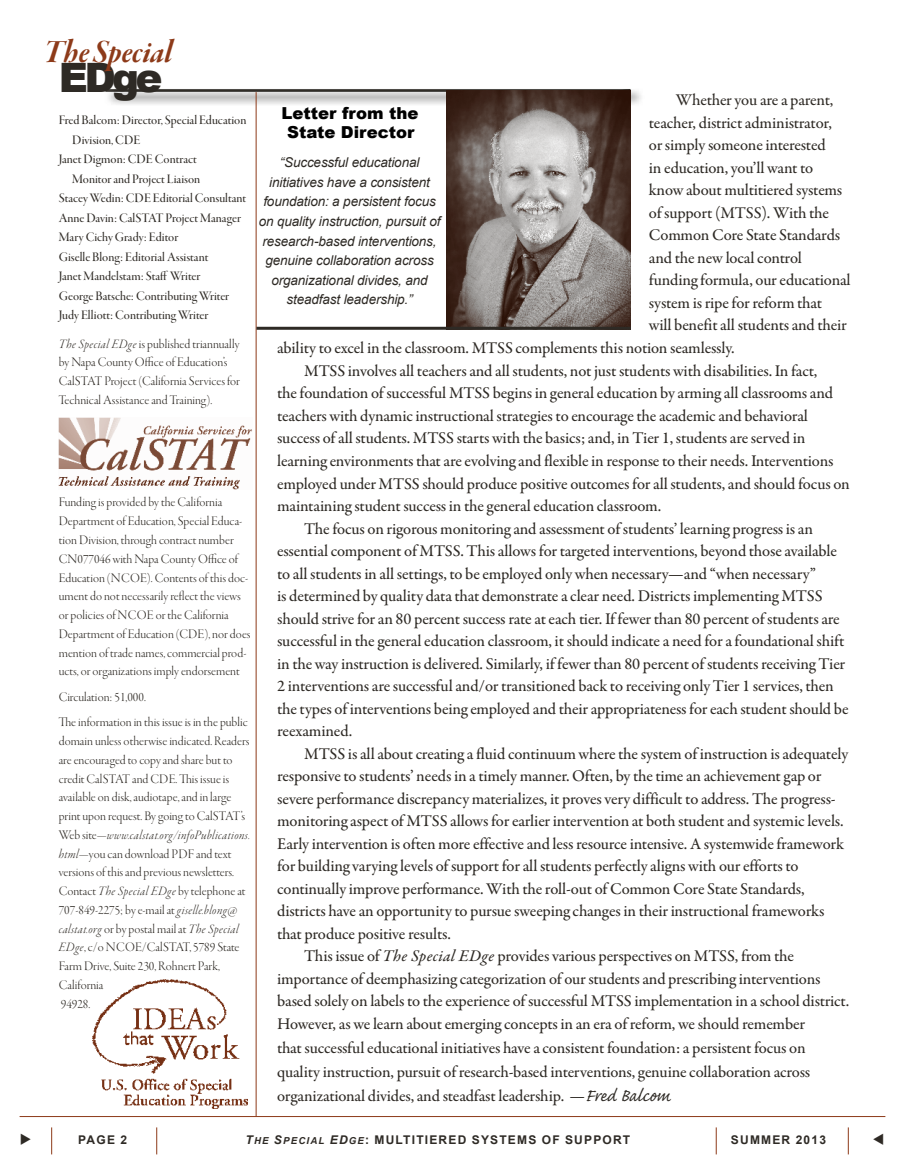
<style>
.page{position:relative;width:905px;height:1175px;background:#fff}
.page>*{position:absolute;margin:0;border:0;box-sizing:border-box;transform-origin:0 0}
.t1{font:900 40.5px "Arial";color:#2e2a25}
.t2{font:34.5px "Garamond Premr Pro Bd It Disp";letter-spacing:-.005em;color:#8d3a19}
.t3{font:500 16.5px/22.5px "Garamond Premr Pro";letter-spacing:-.01em;color:#2e2a25}
.t4{font:900 16.5px/19.5px "Arial";color:#000;text-align:center}
.t5{font:13.5px/18.8px "Garamond Premr Pro Lt Disp";color:#2e2a25}
.t6{font:13.5px "Garamond Premr Pro Med Disp";color:#2e2a25}
.t7{font:italic 13.5px/19.5px "Arial";letter-spacing:-.01em;color:#2e2a25;text-align:center}
.t8{font:13.5px "Garamond Premr Pro Lt It Disp";letter-spacing:.03em;color:#2e2a25}
.t9{font:700 12px "Arial";letter-spacing:.1em;color:#2e2a25}
.s1{font-family:"Garamond Premr Pro Lt It Disp"}
.s2{font-family:"Garamond Premr Pro Lt Disp"}
.s3{font-family:"Garamond Premr Pro Med It";font-weight:400}
.s4{font-family:"Caflisch Script Pro";font-weight:400;font-size:22.5px}
.s5{font-family:"Arial Bold Italic MT SC800";font-weight:400}
.s6{font-family:"Arial Bold Italic MT SC800";font-weight:400;font-size:9.6px}
</style>
<div class="page">
<svg style="left:51px;top:1127px;width:1px;height:27px"></svg>
<svg style="left:156px;top:1127px;width:1px;height:27px"></svg>
<svg style="left:715px;top:1127px;width:1px;height:27px"></svg>
<svg style="left:847px;top:1127px;width:1px;height:27px"></svg>
<hr style="left:20px;top:1116px;width:865px;height:1px;background:#8d3a19">
<img style="left:92px;top:979px;width:155px;height:129px">
<div style="left:104px;top:87px;width:541px;height:20px;background:#000;opacity:.75"></div>
<div style="left:105px;top:87px;width:527px;height:6px;background:#000;opacity:.75"></div>
<hr style="left:256px;top:92px;width:1px;height:1024px;background:#8d3a19">
<img style="left:446px;top:90px;width:184px;height:237px">
<hr style="left:256px;top:327px;width:374px;height:3px;background:#2e2a25">
<img style="left:59px;top:417px;width:193px;height:72px">
<h2 class="t2" style="left:44px;top:34px;width:130px">The Special</h2>
<h1 class="t1" style="left:59px;top:55px;width:105px">EDge</h1>
<p class="t6" style="left:59px;top:113px;width:189px">Fred Balcom: Director, Special Education</p>
<p class="t6" style="left:72px;top:132px;width:70px">Division, CDE</p>
<p class="t6" style="left:59px;top:152px;width:139px">Janet Digmon: CDE Contract</p>
<p class="t6" style="left:72px;top:171px;width:129px">Monitor and Project Liaison</p>
<p class="t6" style="left:59px;top:191px;width:189px">Stacey Wedin: CDE Editorial Consultant</p>
<p class="t6" style="left:59px;top:210px;width:184px">Anne Davin: CalSTAT Project Manager</p>
<p class="t6" style="left:59px;top:230px;width:121px">Mary Cichy Grady: Editor</p>
<p class="t6" style="left:59px;top:249px;width:151px">Giselle Blong: Editorial Assistant</p>
<p class="t6" style="left:59px;top:269px;width:143px">Janet Mandelstam: Staff Writer</p>
<p class="t6" style="left:59px;top:288px;width:172px">George Batsche: Contributing Writer</p>
<p class="t6" style="left:59px;top:308px;width:151px">Judy Elliott: Contributing Writer</p>
<p class="t5" style="left:59px;top:334px;width:183px"><span class="s1">The Special EDge</span> is published triannually by Napa County Office of Education’s CalSTAT Project (California Services for Technical Assistance and Training).</p>
<p class="t5" style="left:59px;top:493px;width:193px">Funding is provided by the California Department of Education, Special Educa&shy;tion Division, through contract number CN077046 with Napa County Office of Education (NCOE). Contents of this doc&shy;ument do not necessarily reflect the views or policies of NCOE or the California Department of Education (CDE), nor does mention of trade names, commercial prod&shy;ucts, or organizations imply endorsement</p>
<p class="t5" style="left:59px;top:684px;width:190px;line-height:25.5px">Circulation: 51,000.<br>The information in this issue is in the public</p>
<p class="t5" style="left:59px;top:732px;width:192px">domain unless otherwise indicated. Readers are encouraged to copy and share but to credit CalSTAT and CDE. This issue is available on disk, audiotape, and in large print upon request. By going to CalSTAT’s</p>
<p class="t8" style="left:59px;top:827px;width:193px"><span class="s2">Web site—</span>www.calstat.org/infoPublications.</p>
<p class="t5" style="left:59px;top:844px;width:188px"><span class="s1">html</span>—you can download PDF and text versions of this and previous newsletters.<br>Contact <span class="s1">The Special EDge</span> by telephone at 707-849-2275; by e-mail at <span class="s1">giselle.blong@</span></p>
<p class="t8" style="left:59px;top:921px;width:181px">calstat.org <span class="s2">or by postal mail at</span> The Special</p>
<p class="t5" style="left:59px;top:938px;width:182px"><span class="s1">EDge</span>, c/o NCOE/CalSTAT, 5789 State<br>Farm Drive, Suite 230, Rohnert Park,<br>California<br>94928.</p>
<p class="t4" style="left:281px;top:103px;width:138px">Letter from the<br>State Director</p>
<p class="t7" style="left:259px;top:153px;width:183px">“Successful educational initiatives have a consistent foundation: a persistent focus on quality instruction, pursuit of research-based interventions, genuine collaboration across organizational divides, and steadfast leadership.”</p>
<p class="t3" style="left:649px;top:89px;width:203px;text-indent:27px">Whether you are a parent, teacher, district administrator,<br>or simply someone interested<br>in education, you’ll want to know about multitiered systems of support (MTSS). With the<br>Common Core State Standards and the new local control funding formula, our educational system is ripe for reform that<br>will benefit all students and their</p>
<p class="t3" style="left:277px;top:337px;width:459px">ability to excel in the classroom. MTSS complements this notion seamlessly.</p>
<p class="t3" style="left:304px;top:360px;width:514px">MTSS involves all teachers and all students, not just students with disabilities. In fact,</p>
<p class="t3" style="left:277px;top:382px;width:557px">the foundation of successful MTSS begins in general education by arming all classrooms and</p>
<p class="t3" style="left:277px;top:405px;width:532px">teachers with dynamic instructional strategies to encourage the academic and behavioral</p>
<p class="t3" style="left:277px;top:427px;width:529px">success of all students. MTSS starts with the basics; and, in Tier 1, students are served in</p>
<p class="t3" style="left:277px;top:450px;width:558px">learning environments that are evolving and flexible in response to their needs. Interventions</p>
<p class="t3" style="left:277px;top:472px;width:574px">employed under MTSS should produce positive outcomes for all students, and should focus on</p>
<p class="t3" style="left:277px;top:495px;width:385px">maintaining student success in the general education classroom.</p>
<p class="t3" style="left:304px;top:517px;width:510px">The focus on rigorous monitoring and assessment of students’ learning progress is an</p>
<p class="t3" style="left:277px;top:540px;width:561px">essential component of MTSS. This allows for targeted interventions, beyond those available</p>
<p class="t3" style="left:277px;top:562px;width:540px">to all students in all settings, to be employed only when necessary—and “when necessary”</p>
<p class="t3" style="left:277px;top:585px;width:547px">is determined by quality data that demonstrate a clear need. Districts implementing MTSS</p>
<p class="t3" style="left:277px;top:607px;width:564px">should strive for an 80 percent success rate at each tier. If fewer than 80 percent of students are</p>
<p class="t3" style="left:277px;top:630px;width:569px">successful in the general education classroom, it should indicate a need for a foundational shift</p>
<p class="t3" style="left:277px;top:652px;width:569px">in the way instruction is delivered. Similarly, if fewer than 80 percent of students receiving Tier</p>
<p class="t3" style="left:277px;top:675px;width:558px">2 interventions are successful and/or transitioned back to receiving only Tier 1 services, then</p>
<p class="t3" style="left:277px;top:697px;width:573px">the types of interventions being employed and their appropriateness for each student should be</p>
<p class="t3" style="left:277px;top:720px;width:76px">reexamined.</p>
<p class="t3" style="left:304px;top:742px;width:545px">MTSS is all about creating a fluid continuum where the system of instruction is adequately</p>
<p class="t3" style="left:277px;top:765px;width:545px">responsive to students’ needs in a timely manner. Often, by the time an achievement gap or</p>
<p class="t3" style="left:277px;top:787px;width:560px">severe performance discrepancy materializes, it proves very difficult to address. The progress-</p>
<p class="t3" style="left:277px;top:810px;width:568px">monitoring aspect of MTSS allows for earlier intervention at both student and systemic levels.</p>
<p class="t3" style="left:277px;top:832px;width:568px">Early intervention is often more effective and less resource intensive. A systemwide framework</p>
<p class="t3" style="left:277px;top:855px;width:523px">for building varying levels of support for all students perfectly aligns with our efforts to</p>
<p class="t3" style="left:277px;top:877px;width:529px">continually improve performance. With the roll-out of Common Core State Standards,</p>
<p class="t3" style="left:277px;top:900px;width:548px">districts have an opportunity to pursue sweeping changes in their instructional frameworks</p>
<p class="t3" style="left:277px;top:922px;width:175px">that produce positive results.</p>
<p class="t3" style="left:304px;top:945px;width:491px">This issue of <span class="s3">The Special EDge</span> provides various perspectives on MTSS, from the</p>
<p class="t3" style="left:277px;top:967px;width:544px">importance of deemphasizing categorization of our students and prescribing interventions</p>
<p class="t3" style="left:277px;top:990px;width:573px">based solely on labels to the experience of successful MTSS implementation in a school district.</p>
<p class="t3" style="left:277px;top:1012px;width:529px">However, as we learn about emerging concepts in an era of reform, we should remember</p>
<p class="t3" style="left:277px;top:1036px;width:534px;line-height:24px">that successful educational initiatives have a consistent foundation: a persistent focus on quality instruction, pursuit of research-based interventions, genuine collaboration across organizational divides, and steadfast leadership. —<span class="s4">Fred Balcom</span></p>
<p class="t9" style="left:78px;top:1131px;width:50px">PAGE 2</p>
<p class="t9" style="left:245px;top:1131px;width:386px"><span class="s5">T</span><span class="s6">HE</span> <span class="s5">S</span><span class="s6">PECIAL</span> <span class="s5">ED</span><span class="s6">GE</span>: MULTITIERED SYSTEMS OF SUPPORT</p>
<p class="t9" style="left:731px;top:1131px;width:97px">SUMMER 2013</p>
</div>
